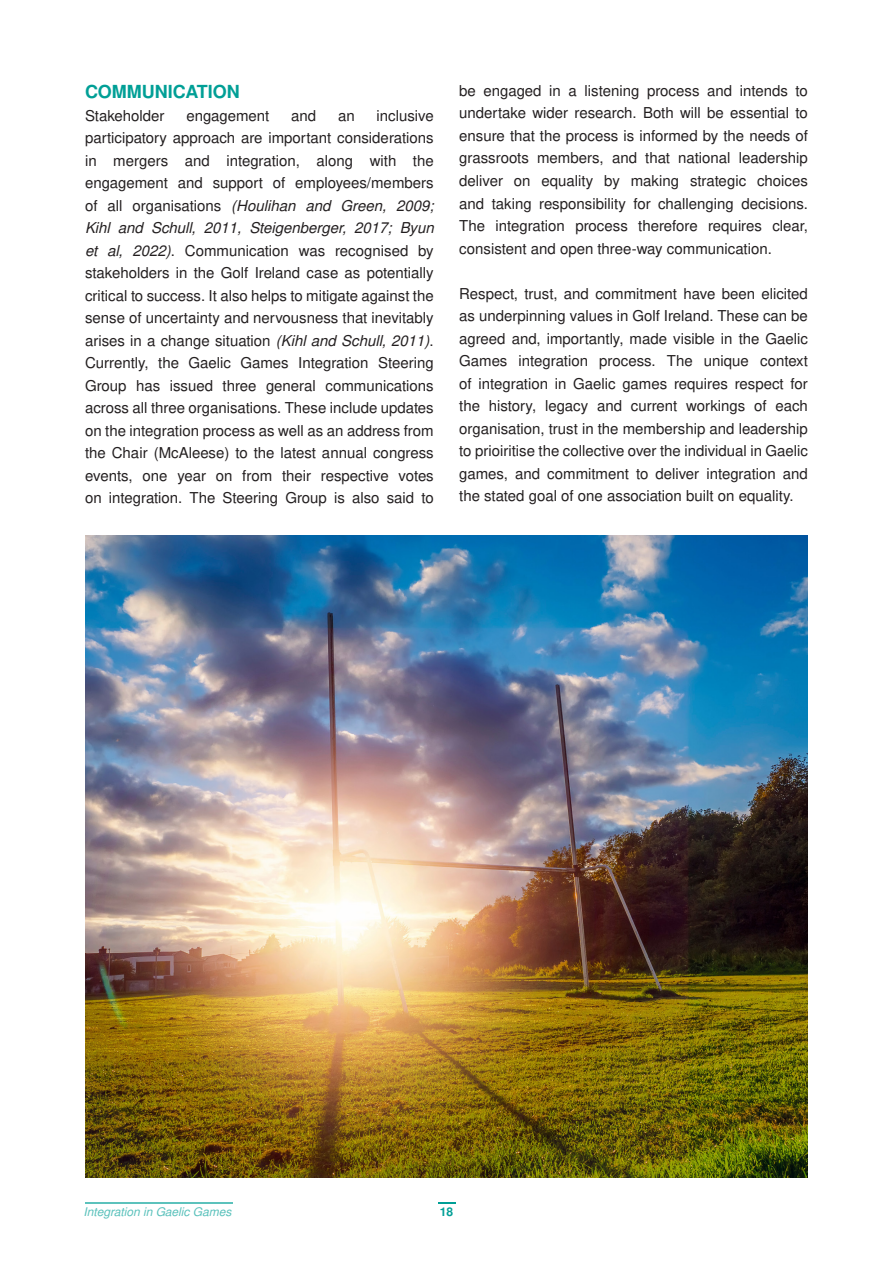
<style>
.page{position:relative;width:893px;height:1263px;background:#fff}
.page>*{position:absolute;margin:0;border:0;box-sizing:border-box;transform-origin:0 0}
.t1{font:700 18px "Nimbus San L";color:#009f96}
.t2{font:15px/22.5px "Nimbus San L";color:#231f20;text-align:justify}
.t3{font:italic 12px "Nimbus San L";color:#59c1bb}
.t4{font:700 12px "Nimbus San L";color:#009f96}
.s1{font-style:italic}
</style>
<div class="page">
<svg style="left:438px;top:1202px;width:17px;height:2px"></svg>
<hr style="left:85px;top:1202px;width:147px;height:2px;background:#5cc2bc">
<img style="left:85px;top:536px;width:723px;height:642px">
<p class="t1" style="left:85px;top:79px;width:156px">COMMUNICATION</p>
<p class="t2" style="left:85px;top:104px;width:81px">Stakeholder</p>
<p class="t2" style="left:186px;top:104px;width:85px">engagement</p>
<p class="t2" style="left:291px;top:104px;width:27px">and</p>
<p class="t2" style="left:338px;top:104px;width:18px">an</p>
<p class="t2" style="left:85px;top:104px;width:350px;text-indent:291px">inclusive participatory approach are important considerations in mergers and integration, along with the engagement and support of employees/members of all organisations <span class="s1">(Houlihan and Green, 2009; Kihl and Schull, 2011, Steigenberger, 2017; Byun et al, 2022)</span>. Communication was recognised by stakeholders in the Golf Ireland case as potentially critical to success. It also helps to mitigate against the sense of uncertainty and nervousness that inevitably arises in a change situation <span class="s1">(Kihl and Schull, 2011)</span>.<br>Currently, the Gaelic Games Integration Steering Group has issued three general communications across all three organisations. These include updates on the integration process as well as an address from the Chair (McAleese) to the latest annual congress events, one year on from their respective votes on integration. The Steering Group is also said to</p>
<p class="t2" style="left:459px;top:79px;width:350px">be engaged in a listening process and intends to undertake wider research. Both will be essential to ensure that the process is informed by the needs of grassroots members, and that national leadership deliver on equality by making strategic choices and taking responsibility for challenging decisions.<br>The integration process therefore requires clear, consistent and open three-way communication.</p>
<p class="t2" style="left:459px;top:281px;width:350px">Respect, trust, and commitment have been elicited as underpinning values in Golf Ireland. These can be agreed and, importantly, made visible in the Gaelic Games integration process. The unique context of integration in Gaelic games requires respect for the history, legacy and current workings of each organisation, trust in the membership and leadership to prioiritise the collective over the individual in Gaelic games, and commitment to deliver integration and the stated goal of one association built on equality.</p>
<p class="t3" style="left:84px;top:1203px;width:149px">Integration in Gaelic Games</p>
<p class="t4" style="left:440px;top:1203px;width:15px">18</p>
</div>
